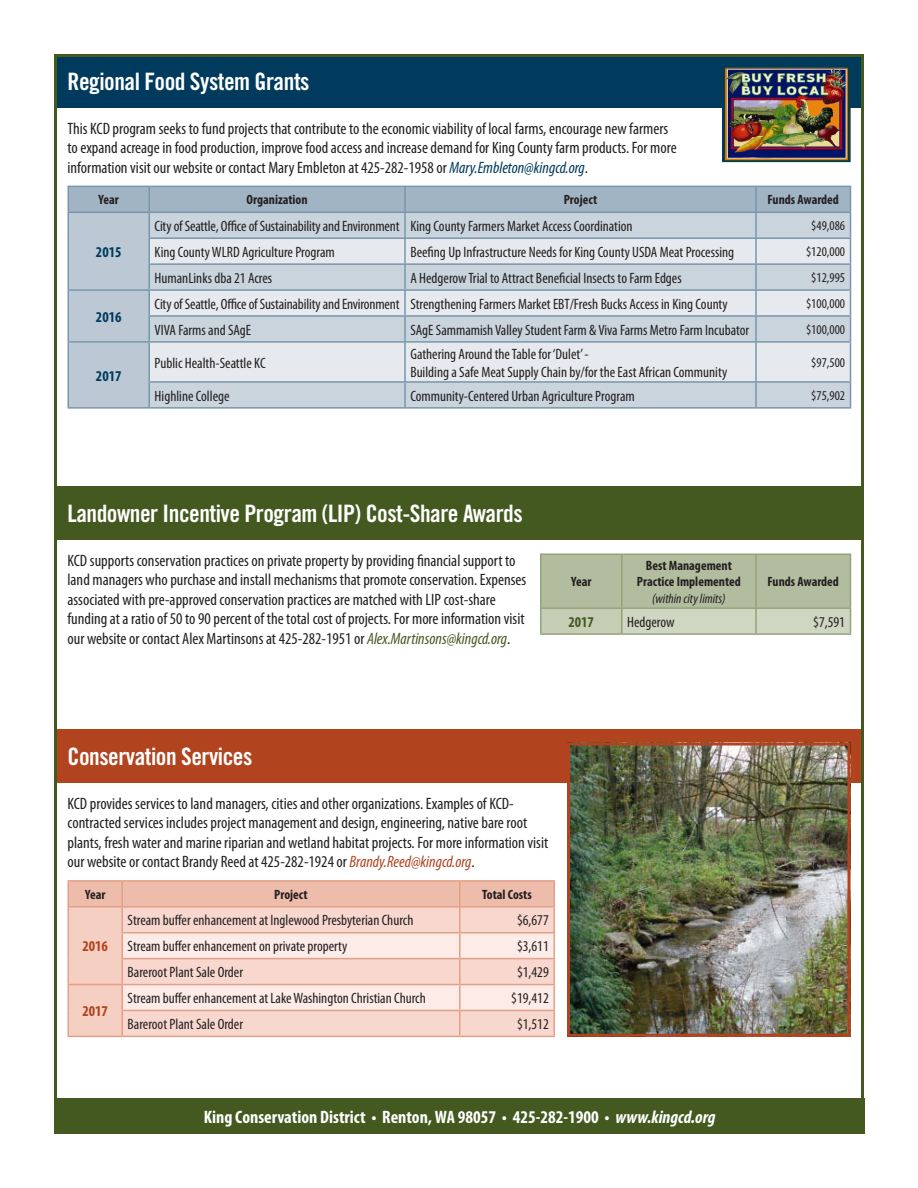
<style>
.page{position:relative;width:918px;height:1188px;background:#fff}
.page>*{position:absolute;margin:0;border:0;box-sizing:border-box;transform-origin:0 0}
.Heading{font:24px "Trade Gothic LT Std Bd Cn 20";letter-spacing:-.02em;color:#fff}
.t1{font:700 condensed 18px "Myriad Pro";color:#fff}
.Body{font:condensed 16.5px/19.5px "Myriad Pro";color:#231f20}
.Table_Style{font:condensed 15px/18px "Myriad Pro";color:#231f20}
.Table_Style-2{font:700 condensed 15px "Myriad Pro";color:#003a5d}
.Table_Style-3{font:700 condensed 15px "Myriad Pro";color:#b1431e}
.Table_Style-4{font:700 condensed 15px "Myriad Pro";color:#44591f}
.Table_Head{font:700 condensed 13.5px/16.5px "Myriad Pro";color:#231f20;text-align:center}
.Table_Style-5{font:condensed 13.5px "Myriad Pro";color:#231f20}
.s1{font-style:italic;color:#003a5d}
.s2{font-style:italic;color:#44591f}
.s3{font-weight:400;font-style:italic}
.s4{font-style:italic;color:#b1431e}
.s5{font-style:italic}
</style>
<div class="page">
<div style="left:54px;top:486px;width:810px;height:54px;background:#44591f"></div>
<hr style="left:68px;top:880px;width:54px;height:2px;background:#e3a088">
<hr style="left:122px;top:880px;width:338px;height:2px;background:#e3a088">
<hr style="left:460px;top:880px;width:95px;height:2px;background:#e3a088">
<svg style="left:68px;top:881px;width:487px;height:155px;background:#f6d4ca"></svg>
<hr style="left:68px;top:1036px;width:54px;height:1px;background:#e3a088">
<hr style="left:122px;top:1036px;width:338px;height:1px;background:#e3a088">
<hr style="left:460px;top:1036px;width:95px;height:1px;background:#e3a088">
<div style="left:54px;top:729px;width:810px;height:54px;background:#b1431e"></div>
<img style="left:571px;top:746px;width:275px;height:287px">
<div style="left:567px;top:742px;width:283px;height:295px;border:3px solid #b1431e"></div>
<div style="left:54px;top:54px;width:810px;height:54px;background:#003a5d"></div>
<hr style="left:68px;top:407px;width:81px;height:2px;background:#7896ab">
<hr style="left:149px;top:407px;width:256px;height:2px;background:#7896ab">
<hr style="left:405px;top:407px;width:351px;height:2px;background:#7896ab">
<hr style="left:756px;top:407px;width:95px;height:2px;background:#7896ab">
<svg style="left:68px;top:186px;width:783px;height:222px;background:#c9d3dc"></svg>
<hr style="left:149px;top:341px;width:256px;height:2px;background:#7896ab">
<hr style="left:148px;top:343px;width:2px;height:38px;background:#7896ab">
<hr style="left:405px;top:341px;width:351px;height:2px;background:#7896ab">
<hr style="left:404px;top:343px;width:2px;height:38px;background:#7896ab">
<hr style="left:148px;top:381px;width:257px;height:2px;background:#7896ab">
<hr style="left:405px;top:381px;width:351px;height:2px;background:#7896ab">
<hr style="left:756px;top:341px;width:95px;height:2px;background:#7896ab">
<hr style="left:755px;top:343px;width:2px;height:38px;background:#7896ab">
<hr style="left:850px;top:343px;width:1px;height:38px;background:#7896ab">
<hr style="left:756px;top:381px;width:95px;height:2px;background:#7896ab">
<img style="left:724px;top:70px;width:124px;height:90px">
<div style="left:722px;top:68px;width:128px;height:94px;border:1px solid #003a5d"></div>
<hr style="left:540px;top:554px;width:82px;height:1px;background:#95a37b">
<hr style="left:540px;top:555px;width:2px;height:52px;background:#95a37b">
<hr style="left:540px;top:607px;width:82px;height:2px;background:#95a37b">
<hr style="left:540px;top:609px;width:2px;height:24px;background:#95a37b">
<svg style="left:541px;top:554px;width:310px;height:79px;background:#b7c2a6"></svg>
<hr style="left:540px;top:633px;width:82px;height:2px;background:#95a37b">
<hr style="left:622px;top:633px;width:134px;height:2px;background:#95a37b">
<hr style="left:756px;top:633px;width:95px;height:2px;background:#95a37b">
<div style="left:55px;top:1099px;width:810px;height:35px;background:#44591f"></div>
<p class="Heading" style="left:68px;top:67px;width:244px">Regional Food System Grants</p>
<p class="Body" style="left:68px;top:118px;width:611px">This KCD program seeks to fund projects that contribute to the economic viability of local farms, encourage new farmers to expand acreage in food production, improve food access and increase demand for King County farm products. For more information visit our website or contact Mary Embleton at 425-282-1958 or <span class="s1">Mary.Embleton@kingcd.org</span>.</p>
<p class="Table_Head" style="left:99px;top:191px;width:22px">Year</p>
<p class="Table_Head" style="left:247px;top:191px;width:62px">Organization</p>
<p class="Table_Head" style="left:564px;top:191px;width:35px">Project</p>
<p class="Table_Head" style="left:767px;top:191px;width:73px">Funds Awarded</p>
<p class="Table_Style-2" style="left:96px;top:242px;width:27px">2015</p>
<p class="Table_Style" style="left:155px;top:217px;width:246px">City of Seattle, Office of Sustainability and Environment</p>
<p class="Table_Style" style="left:410px;top:217px;width:224px">King County Farmers Market Access Coordination</p>
<p class="Table_Style-5" style="left:811px;top:218px;width:35px">$49,086</p>
<p class="Table_Style" style="left:155px;top:243px;width:182px">King County WLRD Agriculture Program</p>
<p class="Table_Style" style="left:410px;top:243px;width:325px">Beefing Up Infrastructure Needs for King County USDA Meat Processing</p>
<p class="Table_Style-5" style="left:806px;top:244px;width:41px">$120,000</p>
<p class="Table_Style" style="left:155px;top:269px;width:119px">HumanLinks dba 21 Acres</p>
<p class="Table_Style" style="left:410px;top:269px;width:273px">A Hedgerow Trial to Attract Beneficial Insects to Farm Edges</p>
<p class="Table_Style-5" style="left:811px;top:270px;width:35px">$12,995</p>
<p class="Table_Style-2" style="left:96px;top:307px;width:27px">2016</p>
<p class="Table_Style-2" style="left:96px;top:366px;width:27px">2017</p>
<p class="Table_Style" style="left:155px;top:295px;width:246px">City of Seattle, Office of Sustainability and Environment</p>
<p class="Table_Style" style="left:410px;top:295px;width:319px">Strengthening Farmers Market EBT/Fresh Bucks Access in King County</p>
<p class="Table_Style-5" style="left:806px;top:295px;width:41px">$100,000</p>
<p class="Table_Style" style="left:155px;top:320px;width:98px">VIVA Farms and SAgE</p>
<p class="Table_Style" style="left:410px;top:320px;width:340px">SAgE Sammamish Valley Student Farm &amp; Viva Farms Metro Farm Incubator</p>
<p class="Table_Style-5" style="left:806px;top:321px;width:41px">$100,000</p>
<p class="Table_Style" style="left:155px;top:353px;width:112px">Public Health-Seattle KC</p>
<p class="Table_Style" style="left:410px;top:344px;width:318px">Gathering Around the Table for ‘Dulet’ -<br>Building a Safe Meat Supply Chain by/for the East African Community</p>
<p class="Table_Style-5" style="left:811px;top:354px;width:35px">$97,500</p>
<p class="Table_Style" style="left:155px;top:386px;width:76px">Highline College</p>
<p class="Table_Style" style="left:410px;top:386px;width:226px">Community-Centered Urban Agriculture Program</p>
<p class="Table_Style-5" style="left:811px;top:387px;width:35px">$75,902</p>
<p class="Heading" style="left:68px;top:499px;width:457px">Landowner Incentive Program (LIP) Cost-Share Awards</p>
<p class="Body" style="left:68px;top:550px;width:460px">KCD supports conservation practices on private property by providing financial support to land managers who purchase and install mechanisms that promote conservation. Expenses associated with pre-approved conservation practices are matched with LIP cost-share funding at a ratio of 50 to 90 percent of the total cost of projects. For more information visit our website or contact Alex Martinsons at 425-282-1951 or <span class="s2">Alex.Martinsons@kingcd.org</span>.</p>
<p class="Table_Head" style="left:571px;top:573px;width:22px">Year</p>
<p class="Table_Head" style="left:637px;top:557px;width:105px">Best Management<br>Practice Implemented <span class="s3">(within city limits)</span></p>
<p class="Table_Head" style="left:767px;top:573px;width:73px">Funds Awarded</p>
<p class="Table_Style-4" style="left:568px;top:612px;width:27px">2017</p>
<p class="Table_Style" style="left:627px;top:613px;width:49px">Hedgerow</p>
<p class="Table_Style" style="left:813px;top:613px;width:33px">$7,591</p>
<p class="Heading" style="left:68px;top:742px;width:186px">Conservation Services</p>
<p class="Body" style="left:68px;top:793px;width:482px">KCD provides services to land managers, cities and other organizations. Examples of KCD&shy;contracted services includes project management and design, engineering, native bare root plants, fresh water and marine riparian and wetland habitat projects. For more information visit our website or contact Brandy Reed at 425-282-1924 or <span class="s4">Brandy.Reed@kingcd.org</span>.</p>
<p class="Table_Head" style="left:85px;top:886px;width:22px">Year</p>
<p class="Table_Head" style="left:274px;top:886px;width:35px">Project</p>
<p class="Table_Head" style="left:482px;top:886px;width:51px">Total Costs</p>
<p class="Table_Style-3" style="left:82px;top:937px;width:27px">2016</p>
<p class="Table_Style" style="left:128px;top:911px;width:287px">Stream buffer enhancement at Inglewood Presbyterian Church</p>
<p class="Table_Style" style="left:517px;top:911px;width:33px">$6,677</p>
<p class="Table_Style" style="left:128px;top:937px;width:221px">Stream buffer enhancement on private property</p>
<p class="Table_Style" style="left:517px;top:937px;width:33px">$3,611</p>
<p class="Table_Style" style="left:128px;top:963px;width:117px">Bareroot Plant Sale Order</p>
<p class="Table_Style" style="left:517px;top:963px;width:33px">$1,429</p>
<p class="Table_Style-3" style="left:82px;top:1002px;width:27px">2017</p>
<p class="Table_Style" style="left:128px;top:989px;width:300px">Stream buffer enhancement at Lake Washington Christian Church</p>
<p class="Table_Style" style="left:511px;top:989px;width:39px">$19,412</p>
<p class="Table_Style" style="left:128px;top:1015px;width:117px">Bareroot Plant Sale Order</p>
<p class="Table_Style" style="left:517px;top:1015px;width:33px">$1,512</p>
<p class="t1" style="left:204px;top:1106px;width:513px">King Conservation District • Renton, WA 98057 • 425-282-1900 • <span class="s5">www.kingcd.org</span></p>
</div>
